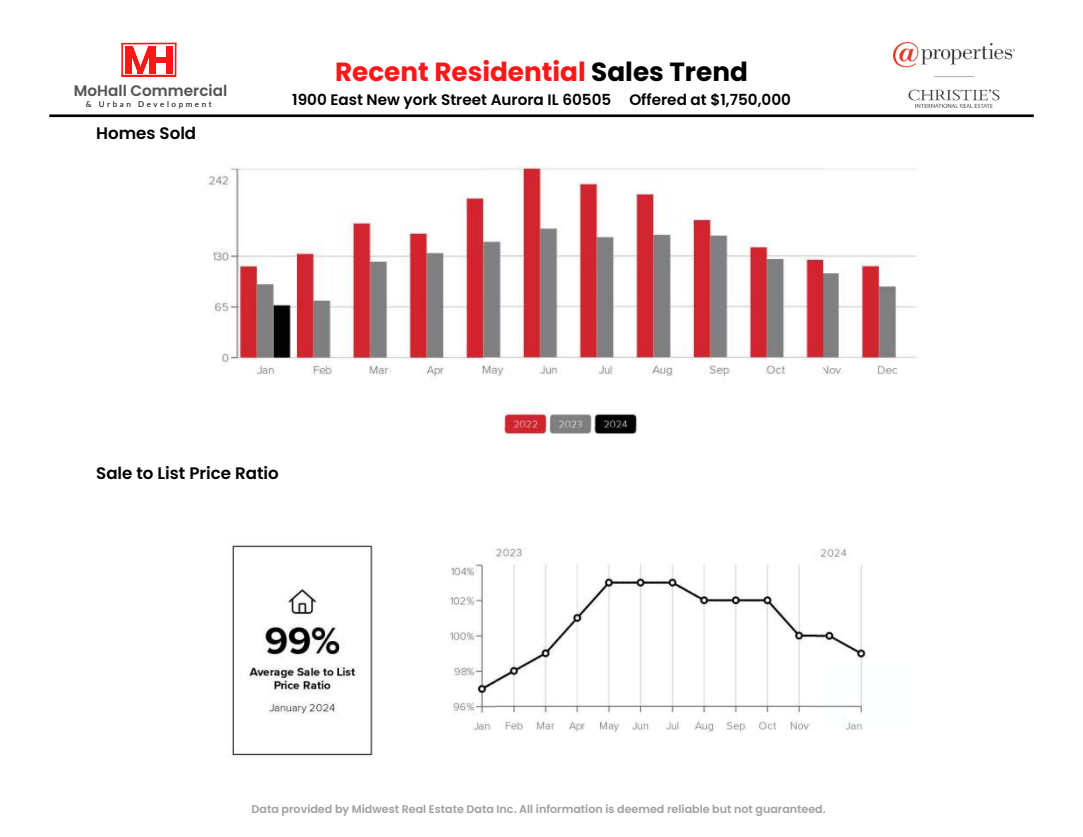
<style>
.page{position:relative;width:1083px;height:837px;background:#fff}
.page>*{position:absolute;margin:0;border:0;box-sizing:border-box;transform-origin:0 0}
.t1{font:700 26.25px "Poppins";color:#ff1616}
.t2{font:600 16.62px "Poppins";color:#000}
.t3{font:600 15.22px "Poppins";color:#000}
.t4{font:600 15.22px "Poppins";color:#545454}
.t5{font:600 11.11px "Poppins";color:#a0a0a0}
.t6{font:8.05px "Lato";letter-spacing:.32em;color:#000}
.s1{color:#000}
</style>
<div class="page">
<hr style="left:49px;top:114px;width:985px;height:3px;background:#000">
<img style="left:893px;top:43px;width:121px;height:65px">
<svg style="left:121px;top:42px;width:56px;height:32px"></svg>
<div style="left:155px;top:57px;width:12px;height:6px;background:#ff1616"></div>
<hr style="left:122px;top:75px;width:54px;height:2px;background:#ff1616">
<hr style="left:121px;top:44px;width:2px;height:33px;background:#ff1616">
<hr style="left:175px;top:43px;width:1px;height:34px;background:#ff1616">
<img style="left:206px;top:166px;width:711px;height:269px">
<img style="left:231px;top:545px;width:636px;height:212px">
<h3 class="t4" style="left:74px;top:80px;width:155px">MoHall Commercial</h3>
<p class="t6" style="left:86px;top:99px;width:127px">&amp; Urban Development</p>
<h2 class="t2" style="left:96px;top:121px;width:102px">Homes Sold</h2>
<h1 class="t1" style="left:335px;top:53px;width:414px">Recent Residential <span class="s1">Sales Trend</span></h1>
<h3 class="t3" style="left:292px;top:89px;width:500px">1900 East New york Street Aurora IL 60505 Offered at $1,750,000</h3>
<h2 class="t2" style="left:96px;top:461px;width:184px">Sale to List Price Ratio</h2>
<p class="t5" style="left:252px;top:801px;width:576px">Data provided by Midwest Real Estate Data Inc. All information is deemed reliable but not guaranteed.</p>
</div>
